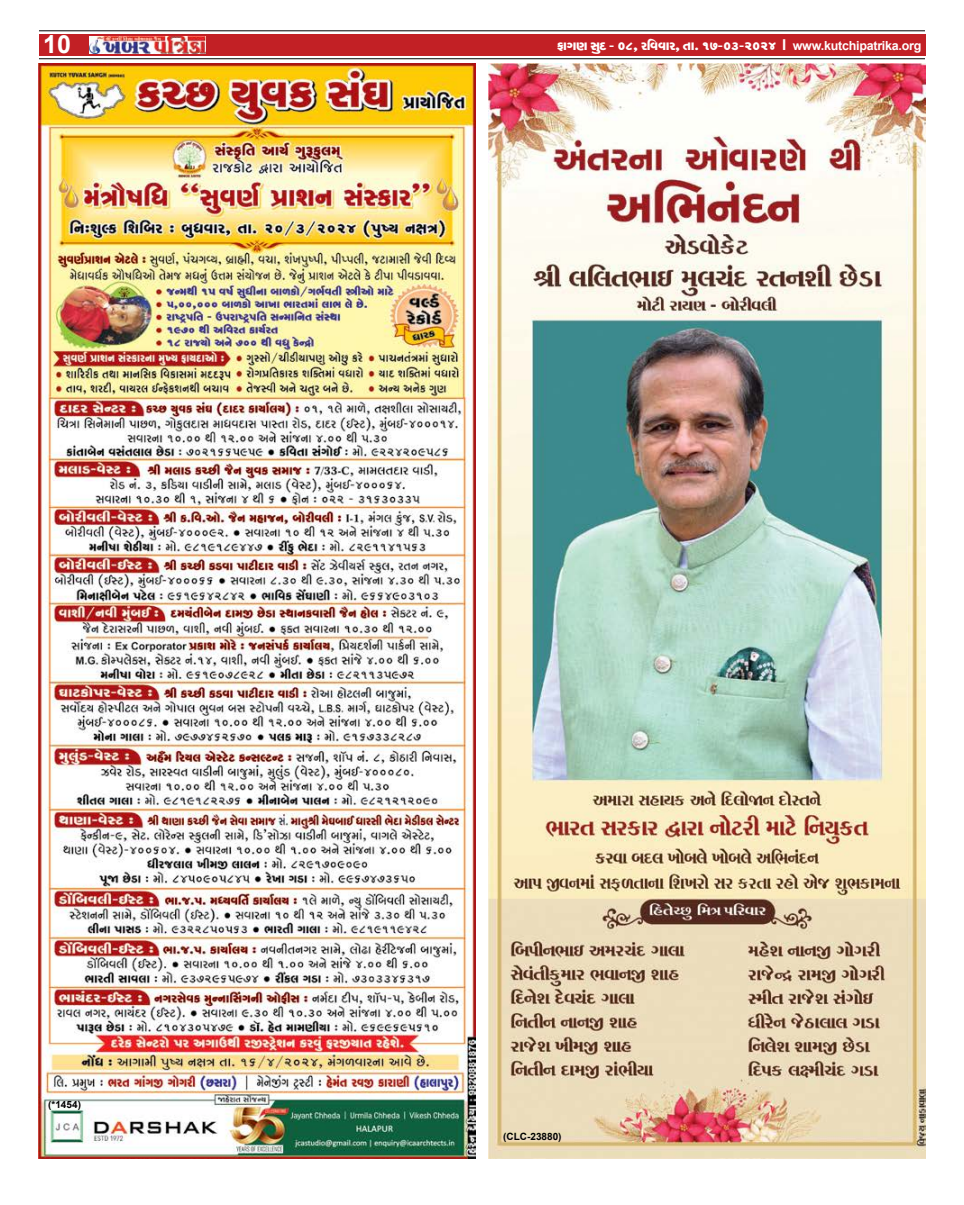
<style>
.page{position:relative;width:964px;height:1205px;background:#fff}
.page>*{position:absolute;margin:0;border:0;box-sizing:border-box;transform-origin:0 0}
.t1{font:700 25px "Arial";color:#fff}
.t2{font:15px "SHREE GUJ7";letter-spacing:-.02em;color:#fff}
.t3{font:700 10px "Arial";color:#000}
.s1{font-family:"Arial";font-weight:700}
.s2{font-family:"Arial";font-weight:700;font-size:12.5px}
</style>
<div class="page">
<div style="left:40px;top:34px;width:172px;height:21px;background:#c22025"></div>
<div style="left:212px;top:34px;width:713px;height:21px;background:#c22025"></div>
<hr style="left:39px;top:58px;width:886px;height:1px;background:#000">
<hr style="left:39px;top:30px;width:886px;height:1px;background:#000">
<img style="left:90px;top:36px;width:116px;height:17px">
<img style="left:39px;top:64px;width:437px;height:1095px">
<img style="left:488px;top:64px;width:437px;height:1095px">
<h1 class="t1" style="left:43px;top:27px;width:29px">10</h1>
<p class="t2" style="left:557px;top:38px;width:366px">apNZ kyv$ - 08, frhhpf, sp. 17-03-2024 <span class="s1">I</span> <span class="s2">www.kutchipatrika.org</span></p>
<p class="t3" style="left:48px;top:1097px;width:34px">(*1454)</p>
<p class="t3" style="left:503px;top:1130px;width:60px">(CLC-23880)</p>
</div>
